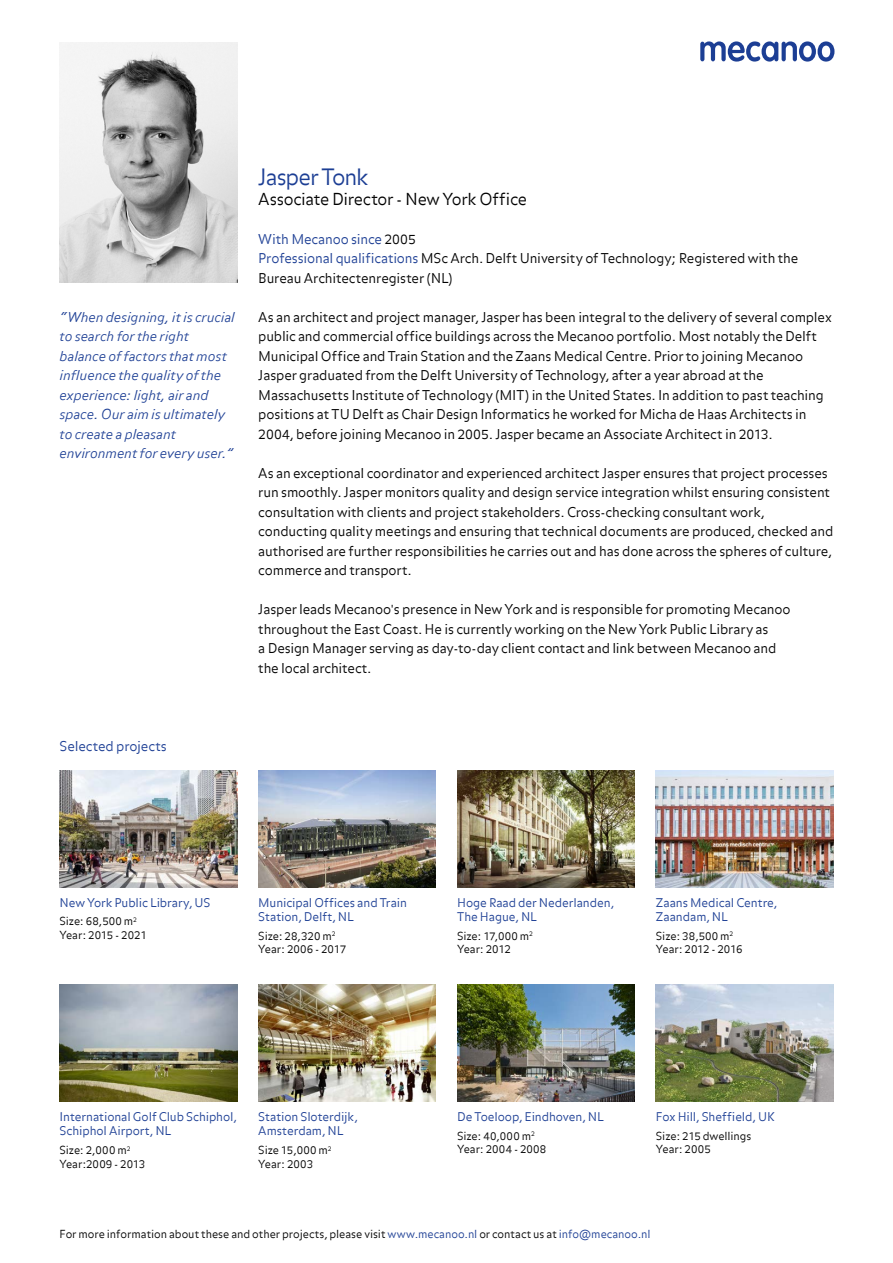
<style>
.page{position:relative;width:893px;height:1263px;background:#fff}
.page>*{position:absolute;margin:0;border:0;box-sizing:border-box;transform-origin:0 0}
.t1{font:300 22.5px "Balance";letter-spacing:-.05em;color:#1c3e94}
.t2{font:300 16.5px "Balance";letter-spacing:-.02em;color:#000}
.t3{font:300 13.5px/19.5px "Balance";letter-spacing:-.01em;color:#000}
.t4{font:italic 300 13.5px/19.5px "Balance Offc";letter-spacing:-.01em;color:#1c3e94;scale:1.05 1}
.t5{font:300 13.5px "Balance";letter-spacing:-.01em;color:#1c3e94}
.t6{font:300 12px/14.2px "Balance";letter-spacing:-.005em;color:#1c3e94}
.t7{font:300 11.1px/13.5px "Balance";letter-spacing:-.005em;color:#000}
.s1{color:#1c3e94}
</style>
<div class="page">
<svg style="left:700px;top:41px;width:134px;height:21px"></svg>
<img style="left:60px;top:43px;width:177px;height:240px">
<img style="left:457px;top:770px;width:178px;height:117px">
<img style="left:656px;top:770px;width:177px;height:117px">
<img style="left:457px;top:985px;width:178px;height:117px">
<img style="left:258px;top:985px;width:178px;height:117px">
<img style="left:656px;top:985px;width:177px;height:117px">
<img style="left:60px;top:985px;width:177px;height:117px">
<img style="left:60px;top:770px;width:177px;height:117px">
<img style="left:258px;top:770px;width:178px;height:117px">
<p class="t4" style="left:60px;top:308px;width:169px">“When designing, it is crucial to search for the right balance of factors that most influence the quality of the experience: light, air and space. Our aim is ultimately to create a pleasant environment for every user.”</p>
<h1 class="t1" style="left:258px;top:163px;width:112px">Jasper Tonk</h1>
<p class="t2" style="left:258px;top:188px;width:270px">Associate Director - New York Office</p>
<p class="t3" style="left:258px;top:229px;width:541px"><span class="s1">With Mecanoo since</span> 2005<br><span class="s1">Professional qualifications</span> MSc Arch. Delft University of Technology; Registered with the<br>Bureau Architectenregister (NL)</p>
<p class="t3" style="left:258px;top:307px;width:575px">As an architect and project manager, Jasper has been integral to the delivery of several complex public and commercial office buildings across the Mecanoo portfolio. Most notably the Delft Municipal Office and Train Station and the Zaans Medical Centre. Prior to joining Mecanoo Jasper graduated from the Delft University of Technology, after a year abroad at the Massachusetts Institute of Technology (MIT) in the United States. In addition to past teaching positions at TU Delft as Chair Design Informatics he worked for Micha de Haas Architects in 2004, before joining Mecanoo in 2005. Jasper became an Associate Architect in 2013.</p>
<p class="t3" style="left:258px;top:463px;width:577px">As an exceptional coordinator and experienced architect Jasper ensures that project processes run smoothly. Jasper monitors quality and design service integration whilst ensuring consistent consultation with clients and project stakeholders. Cross-checking consultant work, conducting quality meetings and ensuring that technical documents are produced, checked and authorised are further responsibilities he carries out and has done across the spheres of culture, commerce and transport.</p>
<p class="t3" style="left:258px;top:600px;width:534px">Jasper leads Mecanoo's presence in New York and is responsible for promoting Mecanoo throughout the East Coast. He is currently working on the New York Public Library as<br>a Design Manager serving as day-to-day client contact and link between Mecanoo and the local architect.</p>
<p class="t5" style="left:60px;top:737px;width:109px">Selected projects</p>
<p class="t6" style="left:60px;top:896px;width:153px">New York Public Library, US</p>
<p class="t7" style="left:60px;top:915px;width:89px">Size: 68,500 m<sup>2<br></sup>Year: 2015 - 2021</p>
<p class="t6" style="left:258px;top:896px;width:150px">Municipal Offices and Train<br>Station, Delft, NL</p>
<p class="t7" style="left:258px;top:929px;width:89px">Size: 28,320 m<sup>2<br></sup>Year: 2006 - 2017</p>
<p class="t6" style="left:457px;top:896px;width:158px">Hoge Raad der Nederlanden,<br>The Hague, NL</p>
<p class="t7" style="left:457px;top:929px;width:77px">Size: 17,000 m<sup>2<br></sup>Year: 2012</p>
<p class="t6" style="left:656px;top:896px;width:123px">Zaans Medical Centre,<br>Zaandam, NL</p>
<p class="t7" style="left:656px;top:929px;width:88px">Size: 38,500 m<sup>2<br></sup>Year: 2012 - 2016</p>
<p class="t6" style="left:60px;top:1110px;width:179px">International Golf Club Schiphol,<br>Schiphol Airport, NL</p>
<p class="t7" style="left:60px;top:1144px;width:87px">Size: 2,000 m<sup>2<br></sup>Year:2009 - 2013</p>
<p class="t6" style="left:258px;top:1110px;width:101px">Station Sloterdijk,<br>Amsterdam, NL</p>
<p class="t7" style="left:258px;top:1144px;width:75px">Size 15,000 m<sup>2<br></sup>Year: 2003</p>
<p class="t6" style="left:457px;top:1110px;width:148px">De Toeloop, Eindhoven, NL</p>
<p class="t7" style="left:457px;top:1130px;width:91px">Size: 40,000 m<sup>2<br></sup>Year: 2004 - 2008</p>
<p class="t6" style="left:656px;top:1110px;width:120px">Fox Hill, Sheffield, UK</p>
<p class="t7" style="left:656px;top:1130px;width:97px">Size: 215 dwellings<br>Year: 2005</p>
<p class="t7" style="left:60px;top:1228px;width:593px">For more information about these and other projects, please visit <span class="s1">www.mecanoo.nl</span> or contact us at <span class="s1">info@mecanoo.nl</span></p>
</div>
